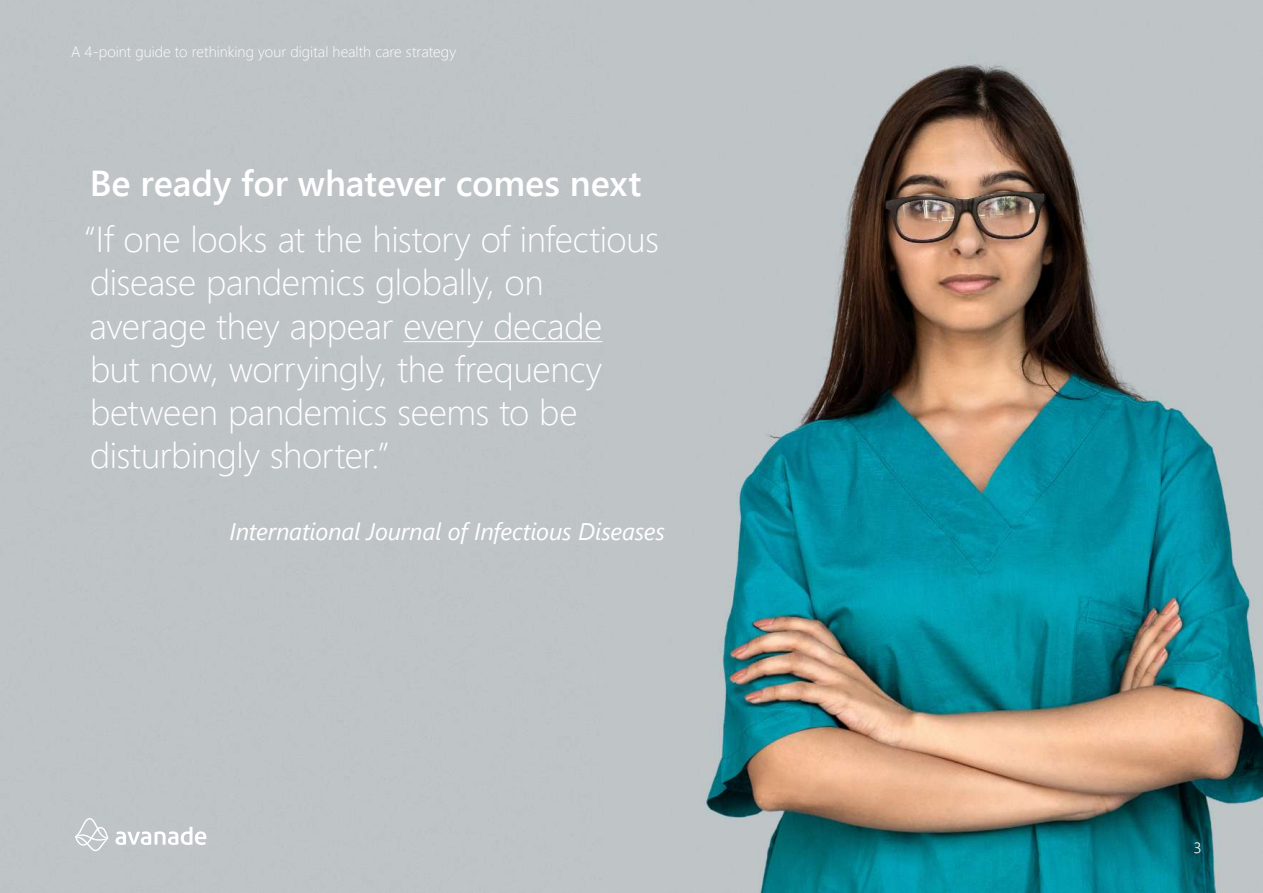
<style>
.page{position:relative;width:1263px;height:893px;background:#fff}
.page>*{position:absolute;margin:0;border:0;box-sizing:border-box;transform-origin:0 0}
.t1{font:300 36px/43.2px "Segoe UI";letter-spacing:-.01em;color:#fff}
.t2{font:600 36px "Segoe UI";letter-spacing:-.005em;color:#fff}
.t3{font:italic 24px "Segoe UI";letter-spacing:-.01em;color:#fff}
.t4{font:300 15px "Segoe UI";color:#fff}
</style>
<div class="page">
<img style="left:0;top:0;width:1263px;height:893px">
<svg style="left:116px;top:827px;width:90px;height:18px"></svg>
<svg style="left:75px;top:818px;width:33px;height:33px"></svg>
<hr style="left:403px;top:341px;width:199px;height:1px;background:#fff">
<p class="t4" style="left:71px;top:37px;width:386px">A 4-point guide to rethinking your digital health care strategy</p>
<p class="t2" style="left:90px;top:158px;width:553px">Be ready for whatever comes next</p>
<p class="t1" style="left:84px;top:214px;width:577px">“If one looks at the history of infectious disease pandemics globally, on average they appear every decade<br>but now, worryingly, the frequency between pandemics seems to be disturbingly shorter.”</p>
<p class="t3" style="left:229px;top:515px;width:437px">International Journal of Infectious Diseases</p>
<p class="t4" style="left:1194px;top:833px;width:9px">3</p>
</div>
